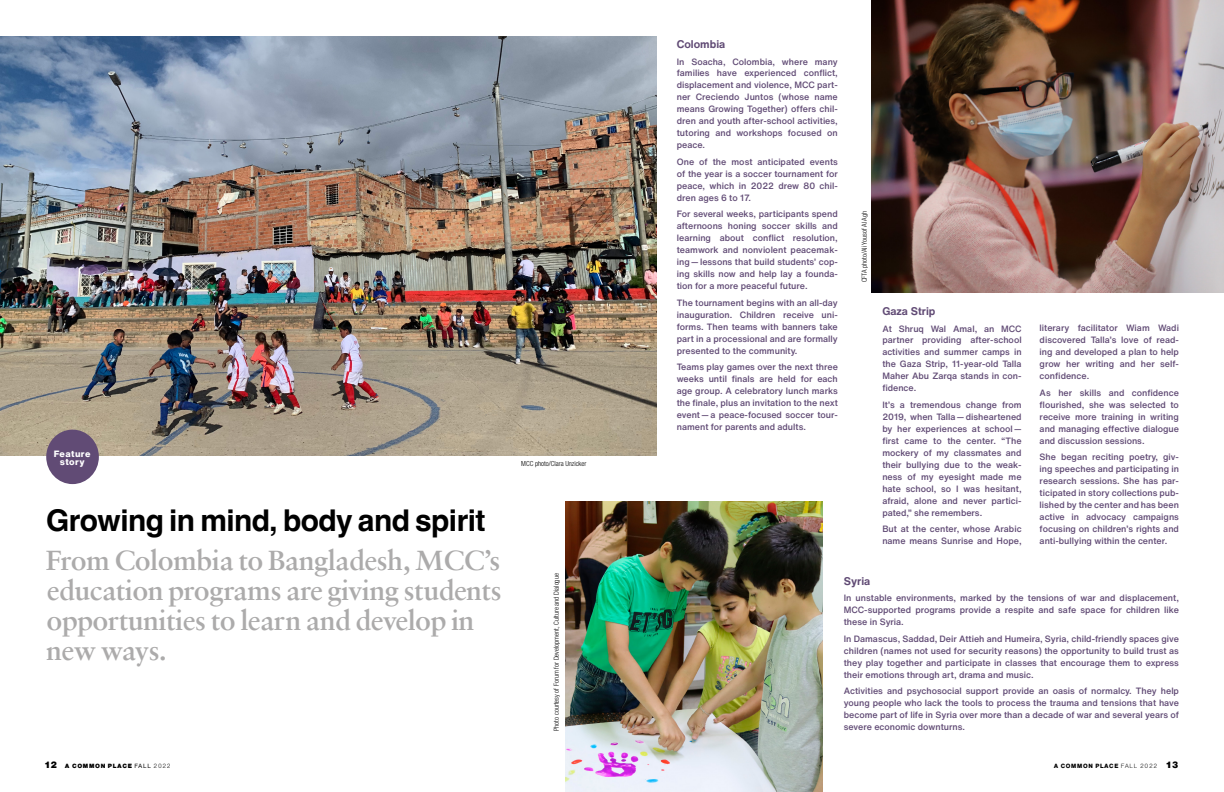
<style>
.page{position:relative;width:1224px;height:792px;background:#fff}
.page>*{position:absolute;margin:0;border:0;box-sizing:border-box;transform-origin:0 0}
.t1{font:600 30px/30px "Sabon";letter-spacing:-.02em;color:#acabab}
.t2{font:700 30px "Helvetica";letter-spacing:-.02em;color:#000}
.t3{font:700 11px "Helvetica Now Text";color:#614b75}
.t4{font:500 9px/12px "Helvetica Now Text";color:#614b75;text-align:justify}
.t5{font:800 9px/8px "Helvetica Now Text";letter-spacing:.04em;color:#fff;text-align:center}
.t6{font:300 condensed 7px "Helvetica Neue";color:#000}
.t7{font:900 6px "Helvetica Now Text";letter-spacing:.11em;color:#000}
.t8{font:800 6px "Helvetica Now Text";letter-spacing:.11em;color:#000}
.s1{font-size:9px}
.s2{font-weight:400}
.s3{font-weight:300}
.s4{font-weight:900;font-size:9px}
</style>
<div class="page">
<img style="left:0;top:36px;width:657px;height:419px">
<img style="left:871px;top:0;width:353px;height:292px">
<div style="left:46px;top:430px;width:53px;height:54px;background:#614b75;border-radius:50%"></div>
<img style="left:565px;top:501px;width:258px;height:291px">
<p class="t5" style="left:54px;top:449px;width:38px">Feature story</p>
<h1 class="t2" style="left:46px;top:502px;width:441px">Growing in mind, body and spirit</h1>
<h1 class="t1" style="left:45px;top:545px;width:458px">From Colombia to Bangladesh, MCC’s education programs are giving students opportunities to learn and develop in new ways.</h1>
<p class="t6" style="left:521px;top:460px;width:67px">MCC photo/Clara Unzicker</p>
<p class="t6" style="left:552px;top:731px;width:159px;rotate:-90deg">Photo courtesy of Forum for Development, Culture and Dialogue</p>
<p class="t3" style="left:677px;top:36px;width:50px">Colombia</p>
<p class="t4" style="left:677px;top:55px;width:163px">In Soacha, Colombia, where many families have experienced conflict, displacement and violence, MCC part&shy;ner Creciendo Juntos (whose name means Growing Together) offers chil&shy;dren and youth after-school activities, tutoring and workshops focused on peace.</p>
<p class="t4" style="left:677px;top:156px;width:163px">One of the most anticipated events of the year is a soccer tournament for peace, which in 2022 drew 80 chil&shy;dren ages 6 to 17.</p>
<p class="t4" style="left:677px;top:208px;width:163px">For several weeks, participants spend afternoons honing soccer skills and learning about conflict resolution, teamwork and nonviolent peacemak&shy;ing — lessons that build students’ cop&shy;ing skills now and help lay a founda&shy;tion for a more peaceful future.</p>
<p class="t4" style="left:677px;top:297px;width:163px">The tournament begins with an all-day inauguration. Children receive uni&shy;forms. Then teams with banners take part in a processional and are formally presented to the community.</p>
<p class="t4" style="left:677px;top:361px;width:163px">Teams play games over the next three weeks until finals are held for each age group. A celebratory lunch marks the finale, plus an invitation to the next event — a peace-focused soccer tour&shy;nament for parents and adults.</p>
<p class="t6" style="left:860px;top:282px;width:73px;rotate:-90deg">CFTA photo/Ali Yousof Al Agh</p>
<p class="t3" style="left:882px;top:303px;width:55px">Gaza Strip</p>
<p class="t4" style="left:882px;top:322px;width:141px">At Shruq Wal Amal, an MCC partner providing after-school activities and summer camps in the Gaza Strip, 11-year-old Talla Maher Abu Zarqa stands in con&shy;fidence.</p>
<p class="t4" style="left:882px;top:399px;width:141px">It’s a tremendous change from 2019, when Talla — disheartened by her experiences at school — first came to the center. “The mockery of my classmates and their bullying due to the weak&shy;ness of my eyesight made me hate school, so I was hesitant, afraid, alone and never partici&shy;pated,” she remembers.</p>
<p class="t4" style="left:882px;top:523px;width:141px">But at the center, whose Arabic name means Sunrise and Hope,</p>
<p class="t4" style="left:1040px;top:322px;width:141px">literary facilitator Wiam Wadi discovered Talla’s love of read&shy;ing and developed a plan to help grow her writing and her self&shy;confidence.</p>
<p class="t4" style="left:1040px;top:387px;width:141px">As her skills and confidence flourished, she was selected to receive more training in writing and managing effective dialogue and discussion sessions.</p>
<p class="t4" style="left:1040px;top:451px;width:141px">She began reciting poetry, giv&shy;ing speeches and participating in research sessions. She has par&shy;ticipated in story collections pub&shy;lished by the center and has been active in advocacy campaigns focusing on children’s rights and anti-bullying within the center.</p>
<p class="t3" style="left:844px;top:572px;width:28px">Syria</p>
<p class="t4" style="left:844px;top:592px;width:337px">In unstable environments, marked by the tensions of war and displacement, MCC-supported programs provide a respite and safe space for children like these in Syria.</p>
<p class="t4" style="left:844px;top:632px;width:337px">In Damascus, Saddad, Deir Attieh and Humeira, Syria, child-friendly spaces give children (names not used for security reasons) the opportunity to build trust as they play together and participate in classes that encourage them to express their emotions through art, drama and music.</p>
<p class="t4" style="left:844px;top:685px;width:337px">Activities and psychosocial support provide an oasis of normalcy. They help young people who lack the tools to process the trauma and tensions that have become part of life in Syria over more than a decade of war and several years of severe economic downturns.</p>
<p class="t7" style="left:45px;top:761px;width:127px"><span class="s1">12</span> A COMMON PLACE <span class="s2">FALL</span> <span class="s3">2022</span></p>
<p class="t8" style="left:1054px;top:761px;width:126px">A COMMON PLACE <span class="s3">FALL 2022</span> <span class="s4">13</span></p>
</div>
